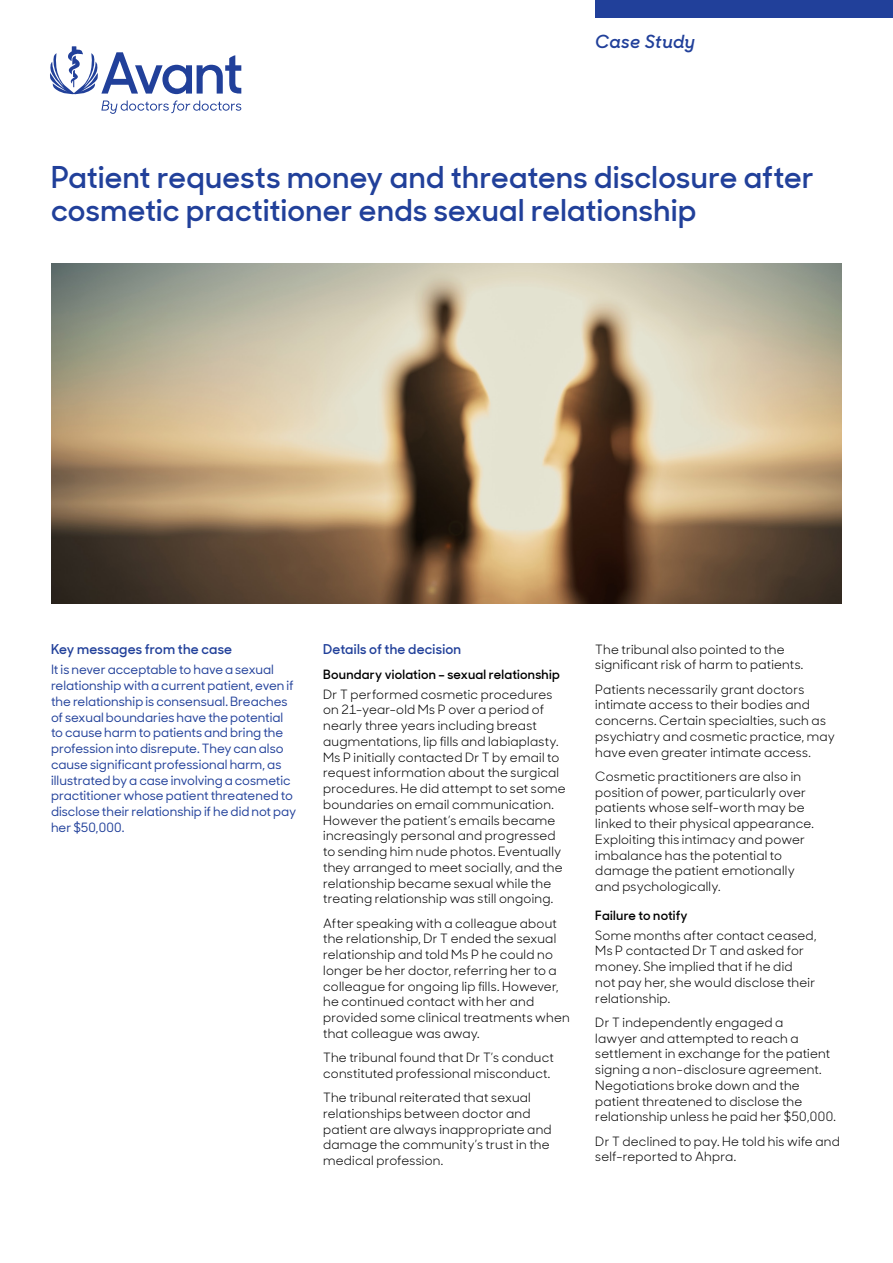
<style>
.page{position:relative;width:893px;height:1263px;background:#fff}
.page>*{position:absolute;margin:0;border:0;box-sizing:border-box;transform-origin:0 0}
.t1{font:600 30px/33px "Sharp Sans Display No 1";letter-spacing:.015em;color:#21409a}
.t2{font:italic 600 18px "Sharp Sans Display No 1";letter-spacing:.03em;color:#21409a}
.t3{font:600 13.5px "Sharp Sans Display No 1";letter-spacing:.02em;color:#21409a}
.t4{font:12.75px/15.8px "Sharp Sans Display No 1";letter-spacing:.02em;color:#000}
.t5{font:500 12.75px/15.8px "Sharp Sans Display No 1";color:#21409a}
.t6{font:600 12.75px "Sharp Sans Display No 1";letter-spacing:.02em;color:#000}
</style>
<div class="page">
<div style="left:595px;top:0;width:298px;height:17px;background:#21409a"></div>
<img style="left:51px;top:264px;width:791px;height:340px">
<svg style="left:50px;top:46px;width:191px;height:49px"></svg>
<svg style="left:101px;top:101px;width:140px;height:13px"></svg>
<h2 class="t2" style="left:595px;top:26px;width:101px">Case Study</h2>
<h1 class="t1" style="left:51px;top:159px;width:764px">Patient requests money and threatens disclosure after cosmetic practitioner ends sexual relationship</h1>
<p class="t3" style="left:51px;top:639px;width:183px">Key messages from the case</p>
<p class="t5" style="left:51px;top:661px;width:247px">It is never acceptable to have a sexual relationship with a current patient, even if the relationship is consensual. Breaches of sexual boundaries have the potential to cause harm to patients and bring the profession into disrepute. They can also cause significant professional harm, as illustrated by a case involving a cosmetic practitioner whose patient threatened to disclose their relationship if he did not pay her $50,000.</p>
<p class="t3" style="left:323px;top:639px;width:140px">Details of the decision</p>
<p class="t6" style="left:323px;top:664px;width:238px">Boundary violation – sexual relationship</p>
<p class="t4" style="left:323px;top:685px;width:244px">Dr T performed cosmetic procedures on 21-year-old Ms P over a period of nearly three years including breast augmentations, lip fills and labiaplasty.<br>Ms P initially contacted Dr T by email to request information about the surgical procedures. He did attempt to set some boundaries on email communication.<br>However the patient’s emails became increasingly personal and progressed to sending him nude photos. Eventually they arranged to meet socially, and the relationship became sexual while the treating relationship was still ongoing.</p>
<p class="t4" style="left:323px;top:914px;width:248px">After speaking with a colleague about the relationship, Dr T ended the sexual relationship and told Ms P he could no longer be her doctor, referring her to a colleague for ongoing lip fills. However, he continued contact with her and provided some clinical treatments when that colleague was away.</p>
<p class="t4" style="left:323px;top:1049px;width:232px">The tribunal found that Dr T’s conduct constituted professional misconduct.</p>
<p class="t4" style="left:323px;top:1089px;width:230px">The tribunal reiterated that sexual relationships between doctor and patient are always inappropriate and damage the community’s trust in the medical profession.</p>
<p class="t4" style="left:595px;top:640px;width:210px">The tribunal also pointed to the significant risk of harm to patients.</p>
<p class="t4" style="left:595px;top:680px;width:241px">Patients necessarily grant doctors intimate access to their bodies and concerns. Certain specialties, such as psychiatry and cosmetic practice, may have even greater intimate access.</p>
<p class="t4" style="left:595px;top:767px;width:220px">Cosmetic practitioners are also in position of power, particularly over patients whose self-worth may be linked to their physical appearance.<br>Exploiting this intimacy and power imbalance has the potential to damage the patient emotionally and psychologically.</p>
<p class="t6" style="left:595px;top:905px;width:94px">Failure to notify</p>
<p class="t4" style="left:595px;top:926px;width:223px">Some months after contact ceased,<br>Ms P contacted Dr T and asked for money. She implied that if he did<br>not pay her, she would disclose their relationship.</p>
<p class="t4" style="left:595px;top:1013px;width:242px">Dr T independently engaged a<br>lawyer and attempted to reach a settlement in exchange for the patient signing a non‑disclosure agreement.<br>Negotiations broke down and the patient threatened to disclose the relationship unless he paid her $50,000.</p>
<p class="t4" style="left:595px;top:1132px;width:246px">Dr T declined to pay. He told his wife and self-reported to Ahpra.</p>
</div>
